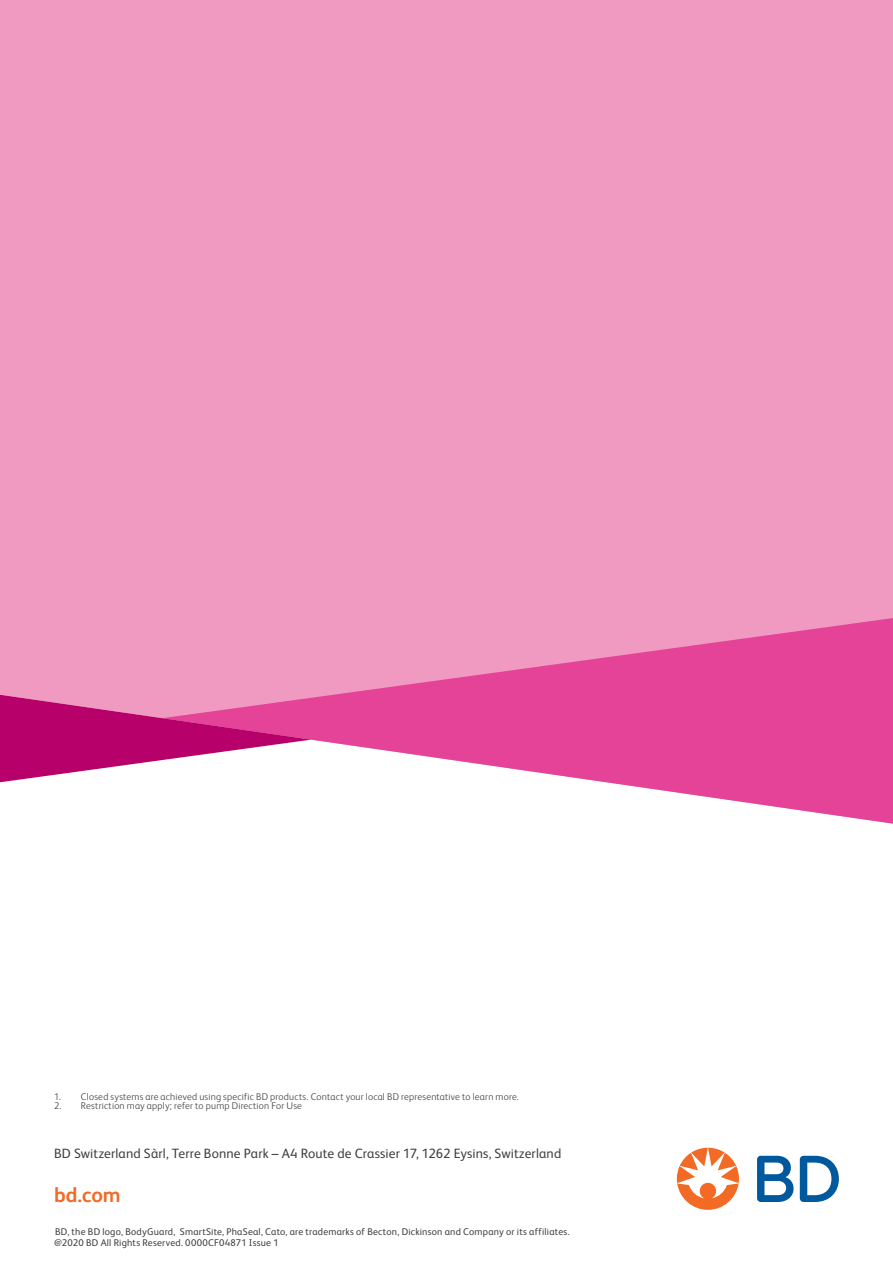
<style>
.page{position:relative;width:893px;height:1263px;background:#fff}
.page>*{position:absolute;margin:0;border:0;box-sizing:border-box;transform-origin:0 0}
.t1{font:700 21px "FS Albert";color:#f26a24}
.t2{font:13.5px "FS Albert";letter-spacing:.01em;color:#414042}
.t3{font:9.75px/11.2px "FS Albert";letter-spacing:.025em;color:#414042}
.t4{font:300 9.75px "FS Albert";letter-spacing:.02em;color:#414042}
</style>
<div class="page">
<svg style="left:757px;top:1156px;width:82px;height:46px"></svg>
<svg style="left:677px;top:1148px;width:62px;height:62px"></svg>
<div style="left:0;top:0;width:893px;height:783px;background:#f099c1"></div>
<svg style="left:162px;top:618px;width:731px;height:206px;fill:#e44398"></svg>
<svg style="left:0;top:695px;width:311px;height:87px"></svg>
<p class="t4" style="left:54px;top:1090px;width:466px">1. Closed systems are achieved using specific BD products. Contact your local BD representative to learn more.</p>
<p class="t4" style="left:54px;top:1100px;width:250px">2. Restriction may apply; refer to pump Direction For Use</p>
<h2 class="t2" style="left:54px;top:1144px;width:509px">BD Switzerland Sàrl, Terre Bonne Park – A4 Route de Crassier 17, 1262 Eysins, Switzerland</h2>
<h1 class="t1" style="left:54px;top:1180px;width:68px">bd.com</h1>
<p class="t3" style="left:54px;top:1225px;width:517px">BD, the BD logo, BodyGuard, SmartSite, PhaSeal, Cato, are trademarks of Becton, Dickinson and Company or its affiliates. @2020 BD All Rights Reserved. 0000CF04871 Issue 1</p>
</div>
